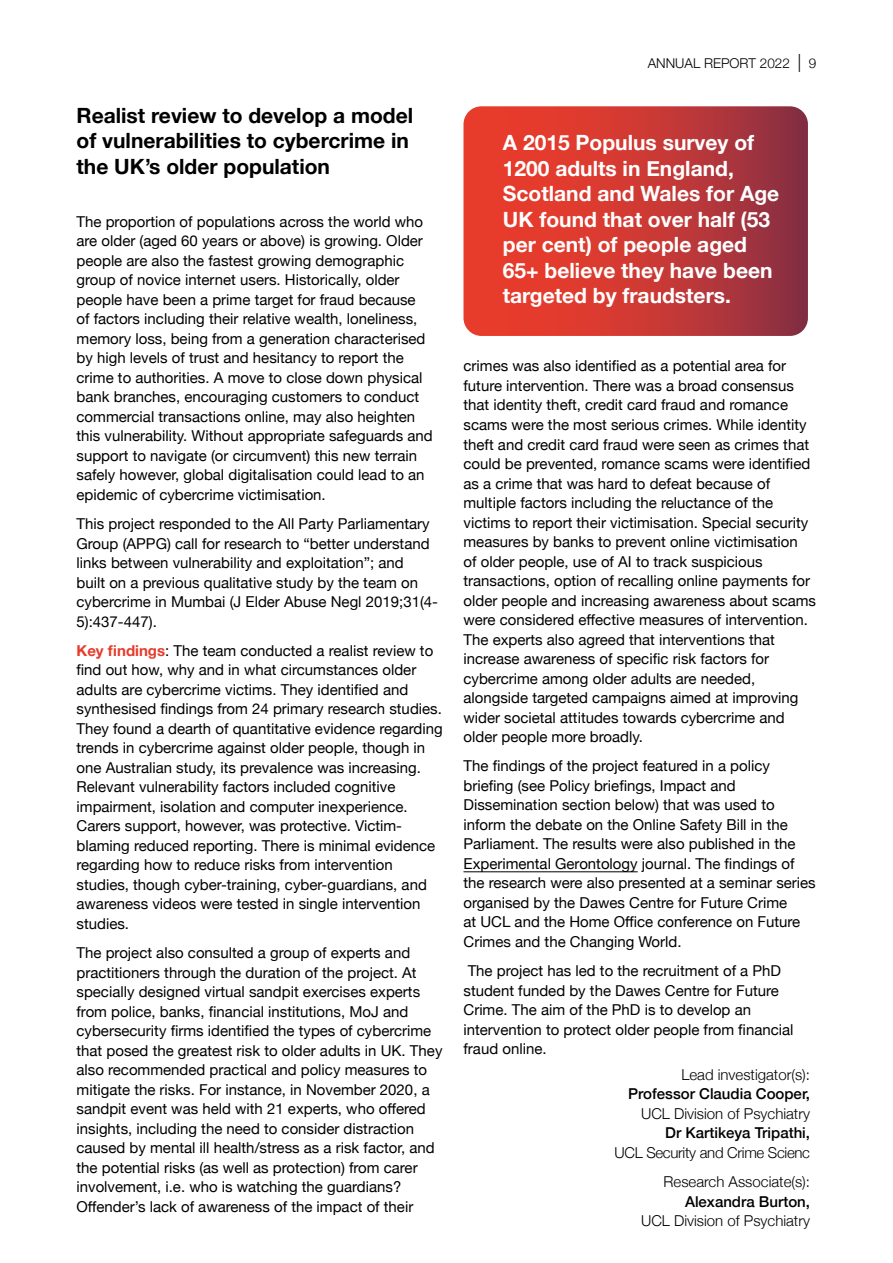
<style>
.page{position:relative;width:893px;height:1263px;background:#fff}
.page>*{position:absolute;margin:0;border:0;box-sizing:border-box;transform-origin:0 0}
.t1{font:700 21px/25.5px "Helvetica Neue";color:#fff}
.t2{font:700 21px/25.5px "Helvetica Neue";color:#000}
.t3{font:15px/19.5px "Helvetica Neue";color:#000}
.t4{font:300 15px "Helvetica Neue";color:#000}
.t5{font:500 15px "Helvetica Neue";color:#000}
.t6{font:300 15px/29.2px "Helvetica Neue";letter-spacing:-.02em;color:#000;text-align:right}
.t7{font:300 13.5px "Helvetica Neue";color:#000}
.s1{font-weight:700;color:#e73b2b}
.s2{font-size:18px}
</style>
<div class="page">
<svg style="left:463px;top:106px;width:345px;height:230px;background:#c63935"></svg>
<hr style="left:463px;top:871px;width:175px;height:1px;background:#000">
<h1 class="t2" style="left:77px;top:103px;width:338px">Realist review to develop a model of vulnerabilities to cybercrime in the UK’s older population</h1>
<p class="t3" style="left:77px;top:213px;width:358px">The proportion of populations across the world who are older (aged 60 years or above) is growing. Older people are also the fastest growing demographic group of novice internet users. Historically, older people have been a prime target for fraud because<br>of factors including their relative wealth, loneliness, memory loss, being from a generation characterised by high levels of trust and hesitancy to report the crime to authorities. A move to close down physical bank branches, encouraging customers to conduct commercial transactions online, may also heighten this vulnerability. Without appropriate safeguards and support to navigate (or circumvent) this new terrain safely however, global digitalisation could lead to an epidemic of cybercrime victimisation.</p>
<p class="t3" style="left:77px;top:515px;width:363px">This project responded to the All Party Parliamentary Group (APPG) call for research to “better understand links between vulnerability and exploitation”; and<br>built on a previous qualitative study by the team on cybercrime in Mumbai (J Elder Abuse Negl 2019;31(4- 5):437-447).</p>
<p class="t3" style="left:77px;top:642px;width:368px"><span class="s1">Key findings</span>: The team conducted a realist review to find out how, why and in what circumstances older adults are cybercrime victims. They identified and synthesised findings from 24 primary research studies.<br>They found a dearth of quantitative evidence regarding trends in cybercrime against older people, though in one Australian study, its prevalence was increasing.<br>Relevant vulnerability factors included cognitive impairment, isolation and computer inexperience.<br>Carers support, however, was protective. Victim&shy;blaming reduced reporting. There is minimal evidence regarding how to reduce risks from intervention studies, though cyber-training, cyber-guardians, and awareness videos were tested in single intervention studies.</p>
<p class="t3" style="left:77px;top:944px;width:367px">The project also consulted a group of experts and practitioners through the duration of the project. At specially designed virtual sandpit exercises experts from police, banks, financial institutions, MoJ and cybersecurity firms identified the types of cybercrime that posed the greatest risk to older adults in UK. They also recommended practical and policy measures to mitigate the risks. For instance, in November 2020, a sandpit event was held with 21 experts, who offered insights, including the need to consider distraction caused by mental ill health/stress as a risk factor, and the potential risks (as well as protection) from carer involvement, i.e. who is watching the guardians?<br>Offender’s lack of awareness of the impact of their</p>
<p class="t7" style="left:648px;top:53px;width:170px">ANNUAL REPORT 2022 <span class="s2">|</span> 9</p>
<h1 class="t1" style="left:503px;top:130px;width:278px">A 2015 Populus survey of<br>1200 adults in England,<br>Scotland and Wales for Age<br>UK found that over half (53 per cent) of people aged<br>65+ believe they have been targeted by fraudsters.</h1>
<p class="t3" style="left:463px;top:357px;width:354px">crimes was also identified as a potential area for future intervention. There was a broad consensus that identity theft, credit card fraud and romance scams were the most serious crimes. While identity theft and credit card fraud were seen as crimes that could be prevented, romance scams were identified as a crime that was hard to defeat because of multiple factors including the reluctance of the victims to report their victimisation. Special security measures by banks to prevent online victimisation<br>of older people, use of AI to track suspicious transactions, option of recalling online payments for older people and increasing awareness about scams were considered effective measures of intervention.<br>The experts also agreed that interventions that increase awareness of specific risk factors for cybercrime among older adults are needed, alongside targeted campaigns aimed at improving wider societal attitudes towards cybercrime and older people more broadly.</p>
<p class="t3" style="left:463px;top:757px;width:354px">The findings of the project featured in a policy briefing (see Policy briefings, Impact and Dissemination section below) that was used to inform the debate on the Online Safety Bill in the Parliament. The results were also published in the Experimental Gerontology journal. The findings of the research were also presented at a seminar series organised by the Dawes Centre for Future Crime<br>at UCL and the Home Office conference on Future Crimes and the Changing World.</p>
<p class="t3" style="left:463px;top:962px;width:332px">The project has led to the recruitment of a PhD student funded by the Dawes Centre for Future Crime. The aim of the PhD is to develop an intervention to protect older people from financial fraud online.</p>
<p class="t4" style="left:681px;top:1062px;width:130px">Lead investigator(s):</p>
<p class="t5" style="left:628px;top:1082px;width:183px">Professor Claudia Cooper,</p>
<p class="t4" style="left:641px;top:1101px;width:170px">UCL Division of Psychiatry</p>
<p class="t5" style="left:665px;top:1121px;width:146px">Dr Kartikeya Tripathi,</p>
<p class="t6" style="left:614px;top:1137px;width:197px">UCL Security and Crime Scienc<br>Research Associate(s):</p>
<p class="t5" style="left:685px;top:1189px;width:127px">Alexandra Burton,</p>
<p class="t4" style="left:641px;top:1208px;width:170px">UCL Division of Psychiatry</p>
</div>
